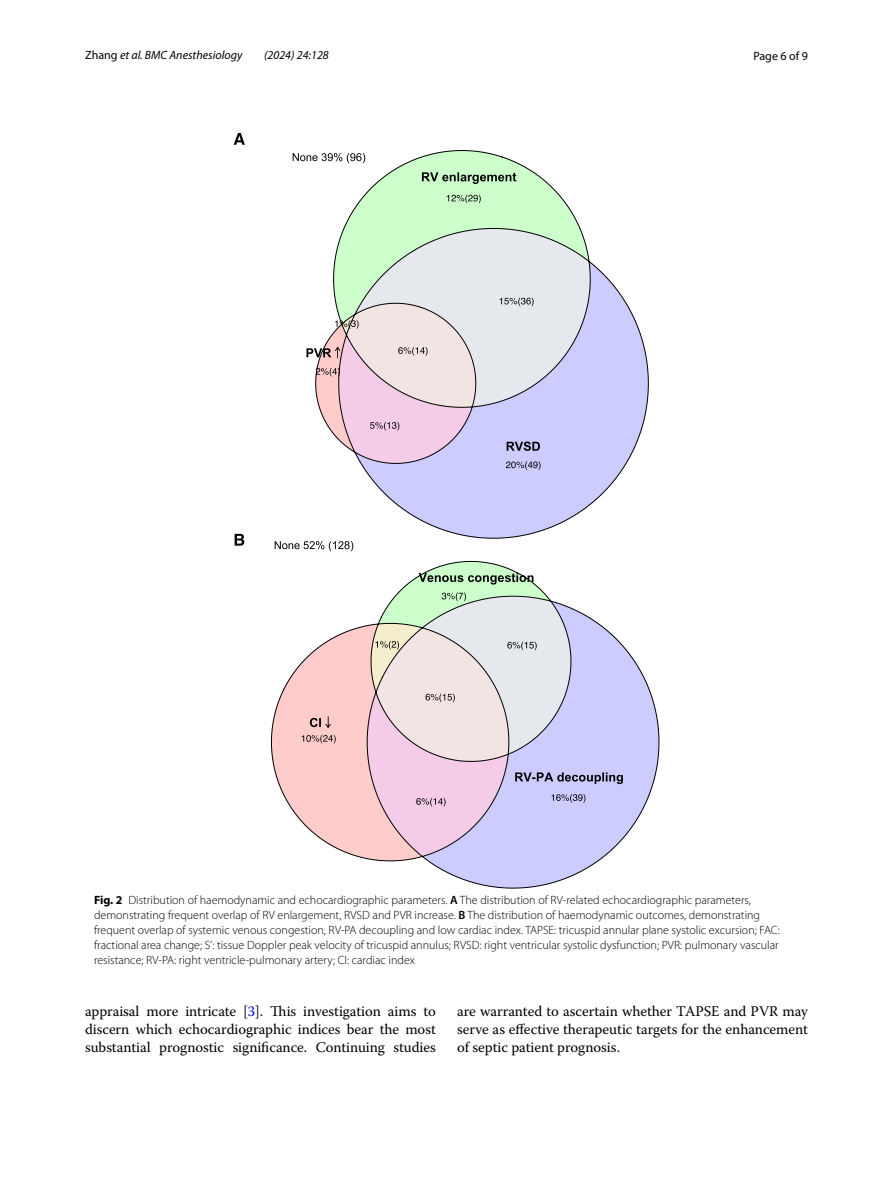
<style>
.page{position:relative;width:893px;height:1187px;background:#fff}
.page>*{position:absolute;margin:0;border:0;box-sizing:border-box;transform-origin:0 0}
.t1{font:14.7px/18px "Warnock Pro";letter-spacing:-.005em;color:#000;text-align:justify}
.t2{font:300 12px/15px "Myriad Pro";color:#000}
.t3{font:italic 12px "Myriad Pro";color:#000}
.t4{font:12px "Myriad Pro";color:#000}
.s1{font-style:normal}
.s2{font-weight:700}
.s3{font-weight:600}
.s4{color:#00f}
</style>
<div class="page">
<svg style="left:343px;top:150px;width:306px;height:389px"></svg>
<svg style="left:422px;top:172px;width:94px;height:12px"></svg>
<svg style="left:447px;top:194px;width:34px;height:9px"></svg>
<svg style="left:306px;top:228px;width:284px;height:242px"></svg>
<svg style="left:293px;top:153px;width:72px;height:10px"></svg>
<svg style="left:372px;top:645px;width:287px;height:243px"></svg>
<svg style="left:271px;top:561px;width:352px;height:299px"></svg>
<svg style="left:275px;top:541px;width:78px;height:10px"></svg>
<svg style="left:234px;top:133px;width:11px;height:12px"></svg>
<svg style="left:235px;top:534px;width:9px;height:11px"></svg>
<p class="t3" style="left:85px;top:48px;width:159px"><span class="s1">Zhang</span> et al. BMC Anesthesiology</p>
<p class="t3" style="left:264px;top:48px;width:66px">(2024) 24:128</p>
<p class="t4" style="left:753px;top:48px;width:56px">Page 6 of 9</p>
<p class="t2" style="left:94px;top:892px;width:687px"><span class="s2">Fig. 2</span> Distribution of haemodynamic and echocardiographic parameters. <span class="s3">A</span> The distribution of RV-related echocardiographic parameters, demonstrating frequent overlap of RV enlargement, RVSD and PVR increase. <span class="s3">B</span> The distribution of haemodynamic outcomes, demonstrating frequent overlap of systemic venous congestion, RV-PA decoupling and low cardiac index. TAPSE: tricuspid annular plane systolic excursion; FAC: fractional area change; S’: tissue Doppler peak velocity of tricuspid annulus; RVSD: right ventricular systolic dysfunction; PVR: pulmonary vascular resistance; RV-PA: right ventricle-pulmonary artery; CI: cardiac index</p>
<p class="t1" style="left:85px;top:1001px;width:352px">appraisal more intricate [<span class="s4">3</span>]. This investigation aims to discern which echocardiographic indices bear the most substantial prognostic significance. Continuing studies</p>
<p class="t1" style="left:457px;top:1001px;width:352px">are warranted to ascertain whether TAPSE and PVR may serve as effective therapeutic targets for the enhancement of septic patient prognosis.</p>
</div>
